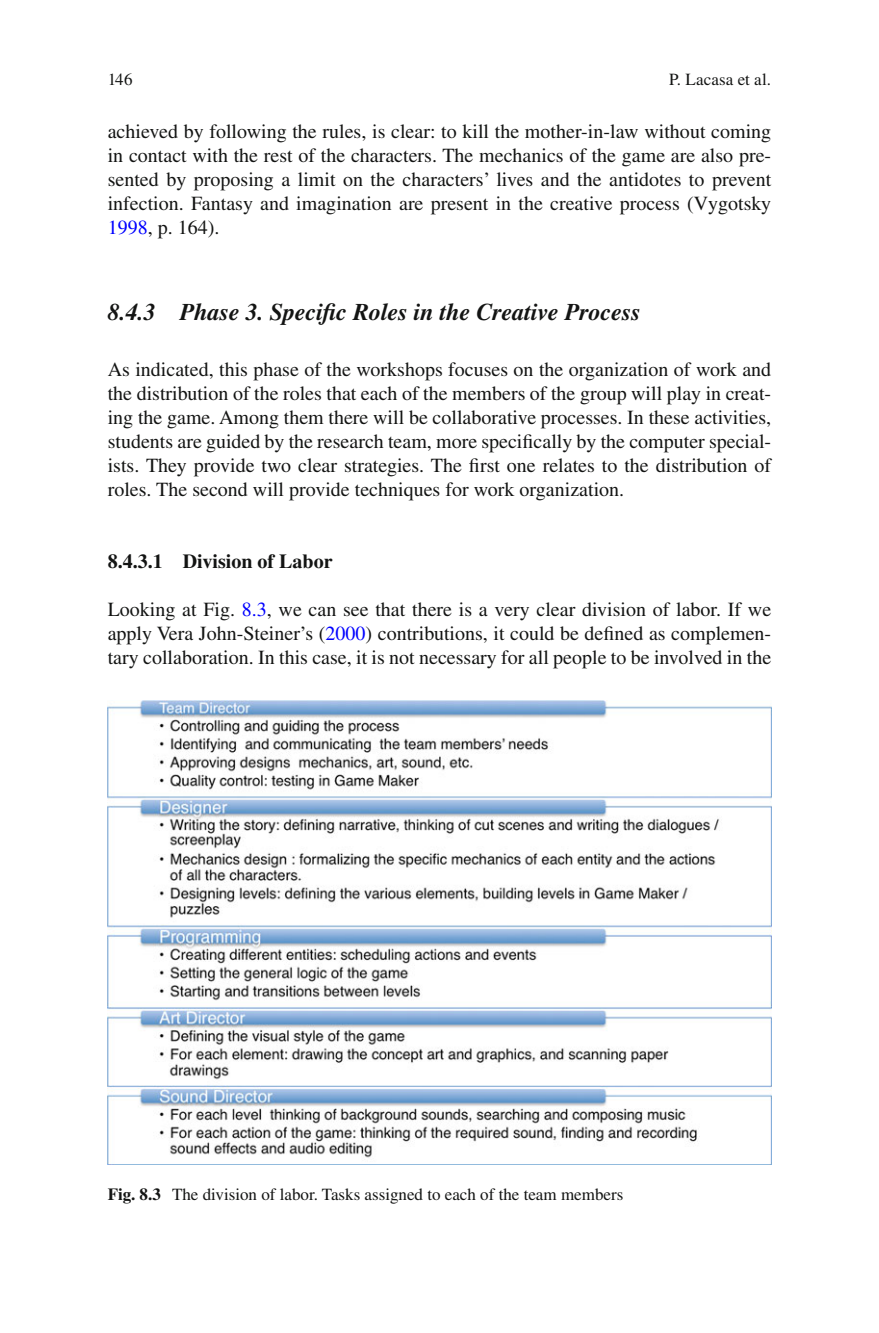
<style>
.page{position:relative;width:879px;height:1333px;background:#fff}
.page>*{position:absolute;margin:0;border:0;box-sizing:border-box;transform-origin:0 0}
.t1{font:italic 700 24px "Qblblm Cthnyt Times";color:#131413}
.t2{font:20px/24px "Jdcxgy Kmmjsc Times";color:#131413;text-align:justify}
.t3{font:700 20px "Ykpwsm Bvvdfn Times";color:#131413}
.t4{font:17px "Jdcxgy Kmmjsc Times";color:#131413}
.s1{color:#00f}
.s2{font-family:"Ykpwsm Bvvdfn Times";font-weight:700}
</style>
<div class="page">
<img style="left:108px;top:700px;width:663px;height:464px">
<p class="t4" style="left:108px;top:73px;width:26px">146</p>
<p class="t2" style="left:108px;top:121px;width:665px">achieved by following the rules, is clear: to kill the mother-in-law without coming in contact with the rest of the characters. The mechanics of the game are also pre&shy;sented by proposing a limit on the characters’ lives and the antidotes to prevent infection. Fantasy and imagination are present in the creative process (Vygotsky <span class="s1">1998</span> , p. 164).</p>
<p class="t4" style="left:669px;top:73px;width:104px">P. Lacasa et al.</p>
<p class="t1" style="left:108px;top:303px;width:534px">8.4.3 Phase 3. Specific Roles in the Creative Process</p>
<p class="t2" style="left:108px;top:359px;width:665px">As indicated, this phase of the workshops focuses on the organization of work and the distribution of the roles that each of the members of the group will play in creat&shy;ing the game. Among them there will be collaborative processes. In these activities, students are guided by the research team, more specifically by the computer special&shy;ists. They provide two clear strategies. The first one relates to the distribution of roles. The second will provide techniques for work organization.</p>
<p class="t3" style="left:108px;top:554px;width:226px">8.4.3.1 Division of Labor</p>
<p class="t2" style="left:108px;top:599px;width:665px">Looking at Fig. <span class="s1">8.3</span> , we can see that there is a very clear division of labor. If we apply Vera John-Steiner’s ( <span class="s1">2000</span> ) contributions, it could be defined as complemen&shy;tary collaboration. In this case, it is not necessary for all people to be involved in the</p>
<p class="t4" style="left:108px;top:1187px;width:517px"><span class="s2">Fig. 8.3</span> The division of labor. Tasks assigned to each of the team members</p>
</div>
